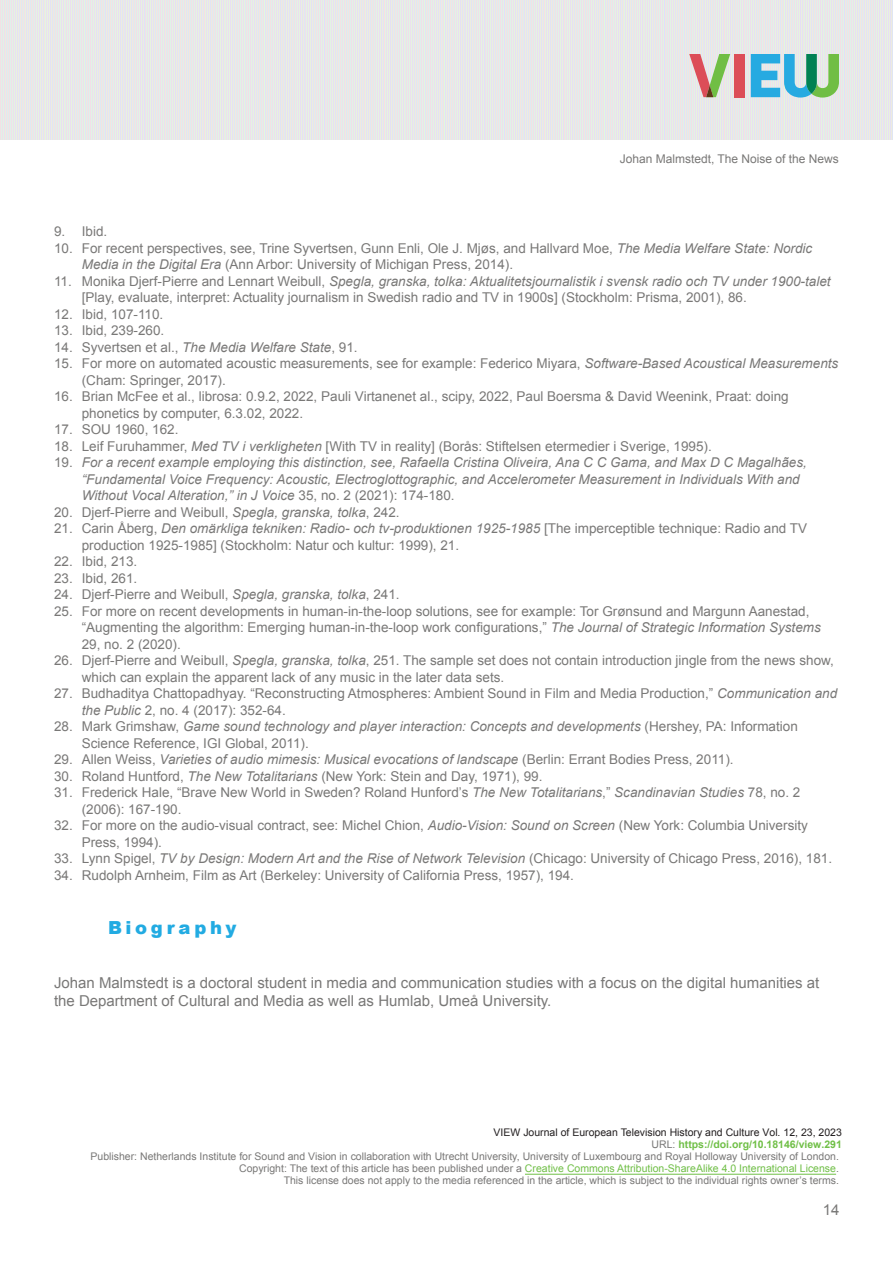
<style>
.page{position:relative;width:893px;height:1263px;background:#fff}
.page>*{position:absolute;margin:0;border:0;box-sizing:border-box;transform-origin:0 0}
.A_head{font:900 18px "Arial";letter-spacing:.2em;color:#22abe2}
.Body_text_first{font:15px/18.8px "Arial";color:#797877}
.Notes{font:13.5px/16.5px "Arial";color:#797877}
.Notes-2{font:italic 13.5px/16.5px "Arial";color:#797877}
.t1{font:12px "Arial";color:#797877}
.Body_text_first-2{font:10.5px/12px "Arial";color:#797877;text-align:right}
.s1{font-style:italic}
.s2{font-style:normal}
.s3{color:#231f20}
.s4{font-weight:700;color:#70bf47}
.s5{color:#70bf47}
</style>
<div class="page">
<img style="left:0;top:0;width:893px;height:140px">
<div style="left:734px;top:54px;width:10px;height:43px;background:#dc4d58"></div>
<svg style="left:751px;top:54px;width:88px;height:44px;background:#73bfbe"></svg>
<svg style="left:689px;top:54px;width:41px;height:43px;background:#c6b69c"></svg>
<hr style="left:525px;top:1174px;width:311px;height:1px;background:#70bf47">
<p class="t1" style="left:620px;top:151px;width:221px">Johan Malmstedt, The Noise of the News</p>
<p class="Notes" style="left:54px;top:223px;width:55px">9. Ibid.</p>
<p class="Notes" style="left:82px;top:240px;width:732px;text-indent:-28px">10. For recent perspectives, see, Trine Syvertsen, Gunn Enli, Ole J. Mjøs, and Hallvard Moe, <span class="s1">The Media Welfare State: Nordic<br>Media in the Digital Era</span> (Ann Arbor: University of Michigan Press, 2014).</p>
<p class="Notes" style="left:82px;top:273px;width:750px;text-indent:-28px">11. Monika Djerf-Pierre and Lennart Weibull, <span class="s1">Spegla, granska, tolka: Aktualitetsjournalistik i svensk radio och TV under 1900-talet </span>[Play, evaluate, interpret: Actuality journalism in Swedish radio and TV in 1900s] (Stockholm: Prisma, 2001), 86.</p>
<p class="Notes" style="left:54px;top:306px;width:111px">12. Ibid, 107-110.</p>
<p class="Notes" style="left:54px;top:322px;width:112px">13. Ibid, 239-260.</p>
<p class="Notes" style="left:54px;top:339px;width:305px">14. Syvertsen et al., <span class="s1">The Media Welfare State</span>, 91.</p>
<p class="Notes" style="left:82px;top:355px;width:758px;text-indent:-28px">15. For more on automated acoustic measurements, see for example: Federico Miyara, <span class="s1">Software-Based Acoustical Measurements </span>(Cham: Springer, 2017).</p>
<p class="Notes" style="left:82px;top:388px;width:708px;text-indent:-28px">16. Brian McFee et al., librosa: 0.9.2, 2022, Pauli Virtanenet al., scipy, 2022, Paul Boersma &amp; David Weenink, Praat: doing phonetics by computer, 6.3.02, 2022.</p>
<p class="Notes" style="left:54px;top:421px;width:126px">17. SOU 1960, 162.</p>
<p class="Notes" style="left:54px;top:438px;width:659px">18. Leif Furuhammer, <span class="s1">Med TV i verkligheten</span> [With TV in reality] (Borås: Stiftelsen etermedier i Sverige, 1995).</p>
<p class="Notes-2" style="left:82px;top:454px;width:727px;text-indent:-28px"><span class="s2">19.</span> For a recent example employing this distinction, see, Rafaella Cristina Oliveira, Ana C C Gama, and Max D C Magalhães, “Fundamental Voice Frequency: Acoustic, Electroglottographic, and Accelerometer Measurement in Individuals With and<br>Without Vocal Alteration,” in J Voice <span class="s2">35, no. 2 (2021): 174-180.</span></p>
<p class="Notes" style="left:54px;top:504px;width:347px">20. Djerf-Pierre and Weibull, <span class="s1">Spegla, granska, tolka</span>, 242.</p>
<p class="Notes" style="left:82px;top:520px;width:727px;text-indent:-28px">21. Carin Åberg, <span class="s1">Den omärkliga tekniken: Radio- och tv-produktionen 1925-1985</span> [The imperceptible technique: Radio and TV production 1925-1985] (Stockholm: Natur och kultur: 1999), 21.</p>
<p class="Notes" style="left:54px;top:553px;width:85px">22. Ibid, 213.</p>
<p class="Notes" style="left:54px;top:570px;width:85px">23. Ibid, 261.</p>
<p class="Notes" style="left:54px;top:586px;width:347px">24. Djerf-Pierre and Weibull, <span class="s1">Spegla, granska, tolka</span>, 241.</p>
<p class="Notes" style="left:82px;top:603px;width:741px;text-indent:-28px">25. For more on recent developments in human-in-the-loop solutions, see for example: Tor Grønsund and Margunn Aanestad, “Augmenting the algorithm: Emerging human-in-the-loop work configurations,” <span class="s1">The Journal of Strategic Information Systems<br></span>29, no. 2 (2020).</p>
<p class="Notes" style="left:82px;top:652px;width:754px;text-indent:-28px">26. Djerf-Pierre and Weibull, <span class="s1">Spegla, granska, tolka</span>, 251. The sample set does not contain introduction jingle from the news show, which can explain the apparent lack of any music in the later data sets.</p>
<p class="Notes" style="left:82px;top:685px;width:757px;text-indent:-28px">27. Budhaditya Chattopadhyay. “Reconstructing Atmospheres: Ambient Sound in Film and Media Production,” <span class="s1">Communication and the Public</span> 2, no. 4 (2017): 352-64.</p>
<p class="Notes" style="left:82px;top:718px;width:718px;text-indent:-28px">28. Mark Grimshaw, <span class="s1">Game sound technology and player interaction: Concepts and developments</span> (Hershey, PA: Information<br>Science Reference, IGI Global, 2011).</p>
<p class="Notes-2" style="left:54px;top:751px;width:681px"><span class="s2">29. Allen Weiss,</span> Varieties of audio mimesis: Musical evocations of landscape <span class="s2">(Berlin: Errant Bodies Press, 2011).</span></p>
<p class="Notes" style="left:54px;top:768px;width:490px">30. Roland Huntford, <span class="s1">The New Totalitarians</span> (New York: Stein and Day, 1971), 99.</p>
<p class="Notes" style="left:82px;top:784px;width:720px;text-indent:-28px">31. Frederick Hale, “Brave New World in Sweden? Roland Hunford’s <span class="s1">The New Totalitarians</span>,” <span class="s1">Scandinavian Studies</span> 78, no. 2 (2006): 167-190.</p>
<p class="Notes" style="left:82px;top:817px;width:728px;text-indent:-28px">32. For more on the audio-visual contract, see: Michel Chion, <span class="s1">Audio-Vision: Sound on Screen</span> (New York: Columbia University<br>Press, 1994).</p>
<p class="Notes" style="left:54px;top:850px;width:780px">33. Lynn Spigel, <span class="s1">TV by Design: Modern Art and the Rise of Network Television</span> (Chicago: University of Chicago Press, 2016), 181.</p>
<p class="Notes" style="left:54px;top:867px;width:521px">34. Rudolph Arnheim, Film as Art (Berkeley: University of California Press, 1957), 194.</p>
<p class="A_head" style="left:108px;top:914px;width:130px">Biography</p>
<p class="Body_text_first" style="left:54px;top:973px;width:767px">Johan Malmstedt is a doctoral student in media and communication studies with a focus on the digital humanities at the Department of Cultural and Media as well as Humlab, Umeå University.</p>
<p class="Body_text_first-2" style="left:91px;top:1127px;width:753px"><span class="s3">VIEW Journal of European Television History and Culture Vol. 12, 23, 2023<br></span>URL: <span class="s4">https://doi.org/10.18146/view.291<br></span>Publisher: Netherlands Institute for Sound and Vision in collaboration with Utrecht University, University of Luxembourg and Royal Holloway University of London.<br>Copyright: The text of this article has been published under a <span class="s5">Creative Commons Attribution-ShareAlike 4.0 International License</span>.<br>This license does not apply to the media referenced in the article, which is subject to the individual rights owner’s terms.</p>
<p class="Body_text_first" style="left:823px;top:1201px;width:18px">14</p>
</div>
